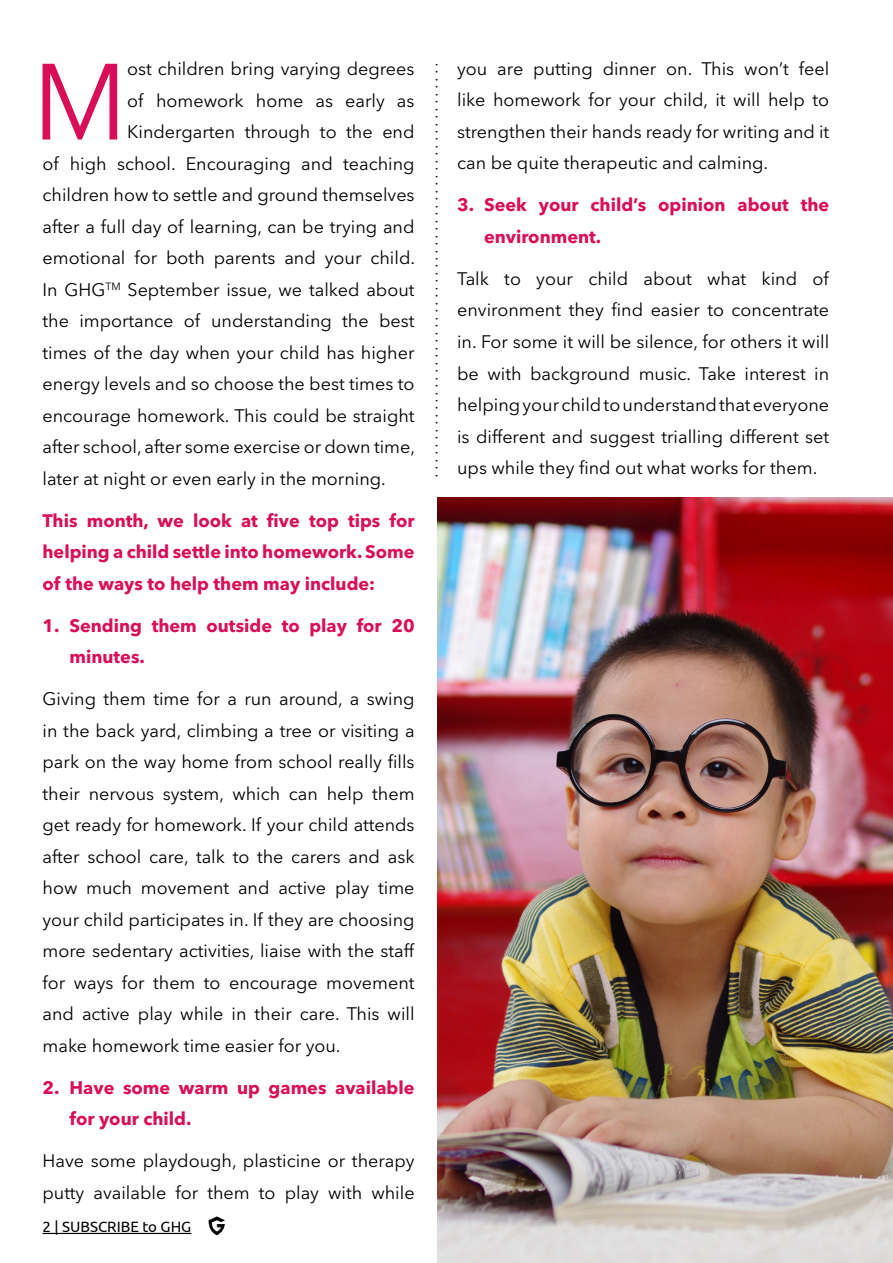
<style>
.page{position:relative;width:893px;height:1263px;background:#fff}
.page>*{position:absolute;margin:0;border:0;box-sizing:border-box;transform-origin:0 0}
.t1{font:106.95px "Avenir Next LT Pro";color:#d80e58}
.t2{font:18px/31.5px "Avenir Next LT Pro";color:#000;text-align:justify}
.t3{font:700 18px/31.5px "Avenir Next LT Pro";color:#d80e58}
.t4{font:15px "Ubuntu";color:#000}
</style>
<div class="page">
<hr style="left:43px;top:1233px;width:148px;height:1px;background:#000">
<svg style="left:209px;top:1216px;width:16px;height:19px"></svg>
<img style="left:438px;top:497px;width:455px;height:766px">
<h1 class="t1" style="left:32px;top:38px;width:96px">M</h1>
<p class="t2" style="left:127px;top:53px;width:289px">ost children bring varying degrees</p>
<p class="t2" style="left:127px;top:84px;width:289px">of homework home as early as</p>
<p class="t2" style="left:127px;top:116px;width:289px">Kindergarten through to the end</p>
<p class="t2" style="left:43px;top:147px;width:374px">of high school. Encouraging and teaching</p>
<p class="t2" style="left:43px;top:179px;width:374px">children how to settle and ground themselves</p>
<p class="t2" style="left:43px;top:210px;width:373px">after a full day of learning, can be trying and</p>
<p class="t2" style="left:43px;top:242px;width:374px">emotional for both parents and your child.</p>
<p class="t2" style="left:43px;top:273px;width:374px">In GHG<sup>TM</sup> September issue, we talked about</p>
<p class="t2" style="left:43px;top:305px;width:374px">the importance of understanding the best</p>
<p class="t2" style="left:43px;top:336px;width:374px">times of the day when your child has higher</p>
<p class="t2" style="left:43px;top:368px;width:374px">energy levels and so choose the best times to</p>
<p class="t2" style="left:43px;top:399px;width:374px">encourage homework. This could be straight</p>
<p class="t2" style="left:43px;top:431px;width:374px">after school, after some exercise or down time,</p>
<p class="t2" style="left:43px;top:462px;width:345px">later at night or even early in the morning.</p>
<p class="t3" style="left:43px;top:504px;width:374px;text-align:justify">This month, we look at five top tips for helping a child settle into homework. Some of the ways to help them may include:</p>
<p class="t3" style="left:70px;top:609px;width:347px;text-indent:-27px">1. Sending them outside to play for 20 minutes.</p>
<p class="t2" style="left:43px;top:683px;width:374px">Giving them time for a run around, a swing in the back yard, climbing a tree or visiting a park on the way home from school really fills their nervous system, which can help them get ready for homework. If your child attends after school care, talk to the carers and ask how much movement and active play time your child participates in. If they are choosing more sedentary activities, liaise with the staff for ways for them to encourage movement and active play while in their care. This will make homework time easier for you.</p>
<p class="t3" style="left:70px;top:1071px;width:347px;text-indent:-27px">2. Have some warm up games available for your child.</p>
<p class="t2" style="left:43px;top:1145px;width:374px">Have some playdough, plasticine or therapy putty available for them to play with while</p>
<p class="t4" style="left:43px;top:1217px;width:150px">2 | SUBSCRIBE to GHG</p>
<p class="t2" style="left:457px;top:53px;width:374px">you are putting dinner on. This won’t feel like homework for your child, it will help to strengthen their hands ready for writing and it can be quite therapeutic and calming.</p>
<p class="t3" style="left:484px;top:189px;width:347px;text-indent:-27px">3. Seek your child’s opinion about the environment.</p>
<p class="t2" style="left:457px;top:263px;width:374px">Talk to your child about what kind of environment they find easier to concentrate in. For some it will be silence, for others it will be with background music. Take interest in helping your child to understand that everyone is different and suggest trialling different set ups while they find out what works for them.</p>
</div>
